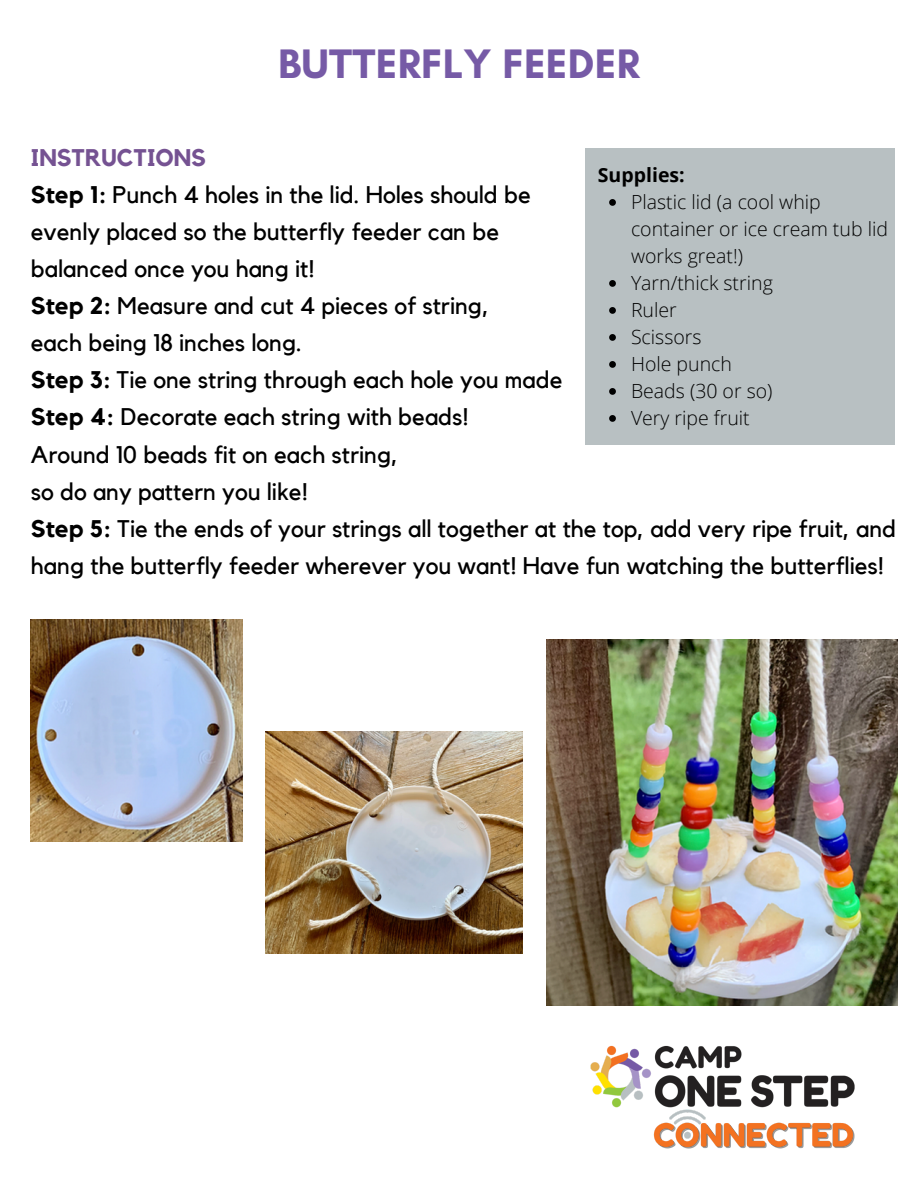
<style>
.page{position:relative;width:918px;height:1188px;background:#fff}
.page>*{position:absolute;margin:0;border:0;box-sizing:border-box;transform-origin:0 0}
.t1{font:700 42px "Glacial Indifference";letter-spacing:.005em;color:#765aa6}
.t2{font:24px/37.2px "Kollektif";color:#000}
.t3{font:300 19.5px/27px "Open Sans";color:#000}
.t4{font:700 19.5px "Open Sans";color:#000}
.s1{font-weight:700;color:#755292}
.s2{font-weight:700}
</style>
<div class="page">
<img style="left:590px;top:1045px;width:265px;height:104px">
<div style="left:585px;top:148px;width:309px;height:297px;background:#b8c0c2"></div>
<img style="left:546px;top:639px;width:351px;height:366px">
<img style="left:31px;top:619px;width:211px;height:223px">
<img style="left:266px;top:732px;width:256px;height:221px">
<svg style="left:609px;top:199px;width:7px;height:7px"></svg>
<svg style="left:609px;top:280px;width:7px;height:7px"></svg>
<svg style="left:609px;top:307px;width:7px;height:7px"></svg>
<svg style="left:609px;top:334px;width:7px;height:7px"></svg>
<svg style="left:609px;top:361px;width:7px;height:7px"></svg>
<svg style="left:609px;top:388px;width:7px;height:7px"></svg>
<svg style="left:609px;top:415px;width:7px;height:7px"></svg>
<h1 class="t1" style="left:278px;top:38px;width:363px">BUTTERFLY FEEDER</h1>
<p class="t2" style="left:31px;top:140px;width:867px"><span class="s1">INSTRUCTIONS<br></span><span class="s2">Step 1:</span> Punch 4 holes in the lid. Holes should be<br>evenly placed so the butterfly feeder can be<br>balanced once you hang it!<br><span class="s2">Step 2:</span> Measure and cut 4 pieces of string,<br>each being 18 inches long.<br><span class="s2">Step 3:</span> Tie one string through each hole you made<br><span class="s2">Step 4:</span> Decorate each string with beads!<br>Around 10 beads fit on each string,<br>so do any pattern you like!<br><span class="s2">Step 5:</span> Tie the ends of your strings all together at the top, add very ripe fruit, and hang the butterfly feeder wherever you want! Have fun watching the butterflies!</p>
<p class="t4" style="left:598px;top:161px;width:88px">Supplies:</p>
<p class="t3" style="left:631px;top:188px;width:259px">Plastic lid (a cool whip container or ice cream tub lid works great!)<br>Yarn/thick string<br>Ruler<br>Scissors<br>Hole punch<br>Beads (30 or so)<br>Very ripe fruit</p>
</div>
